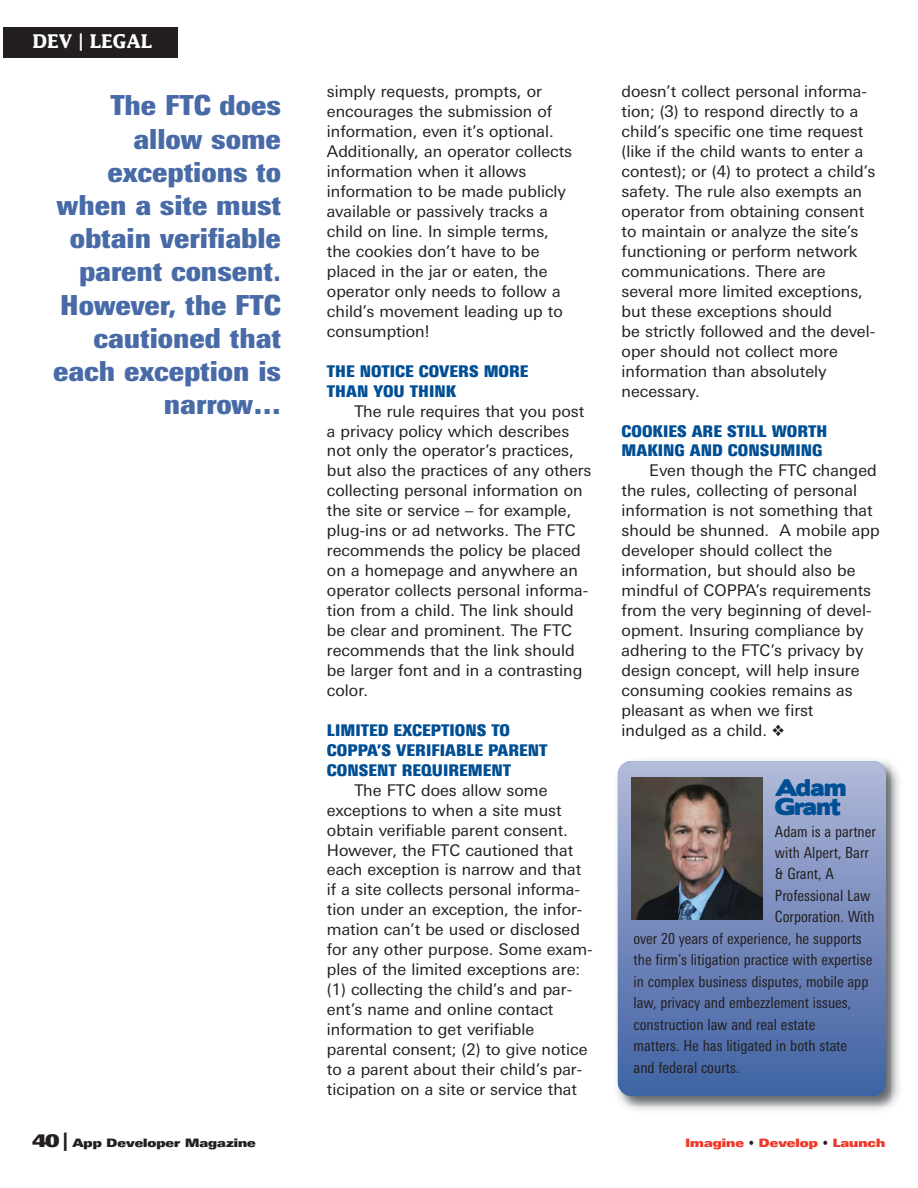
<style>
.page{position:relative;width:918px;height:1188px;background:#fff}
.page>*{position:absolute;margin:0;border:0;box-sizing:border-box;transform-origin:0 0}
.t1{font:900 condensed 27.6px/33.2px "Linotype Univers";color:#486aa7;text-align:right}
.t2{font:21.45px/19.2px "Boris Black Bloxx";letter-spacing:-.02em;color:#004e94}
.t3{font:700 18.9px "Lucida";color:#fff;scale:.92 1}
.t4{font:16.05px/20px "Linotype Univers Basic";color:#231f20}
.t5{font:900 condensed 16.05px/20px "Linotype Univers";color:#004e94}
.t6{font:condensed 15.3px "Linotype Univers";color:#231f20}
.t7{font:11.7px "Linotype Univers Extd X Black";color:#231f20;scale:.9 1}
.t8{font:11.7px "Linotype Univers Extd X Black";color:#ef3829;scale:.9 1}
.s1{font-size:17.55px}
.s2{font-size:18.45px}
.s3{color:#231f20}
</style>
<div class="page">
<div style="left:3px;top:28px;width:175px;height:30px;background:#231f20"></div>
<img style="left:617px;top:760px;width:283px;height:350px">
<div style="left:618px;top:761px;width:268px;height:335px;background:linear-gradient(to bottom,#b0b6d6,#3e61a2);border-radius:14px"></div>
<img style="left:632px;top:778px;width:131px;height:142px">
<p class="t3" style="left:33px;top:34px;width:131px">DEV | LEGAL</p>
<h1 class="t1" style="left:53px;top:91px;width:229px">The FTC does allow some exceptions to when a site must obtain verifiable parent consent.<br>However, the FTC cautioned that each exception is narrow…</h1>
<p class="t4" style="left:327px;top:82px;width:247px">simply requests, prompts, or encourages the submission of information, even it’s optional.<br>Additionally, an operator collects information when it allows information to be made publicly available or passively tracks a child on line. In simple terms, the cookies don’t have to be placed in the jar or eaten, the operator only needs to follow a child’s movement leading up to consumption!</p>
<p class="t5" style="left:327px;top:362px;width:203px">THE NOTICE COVERS MORE<br>THAN YOU THINK</p>
<p class="t4" style="left:327px;top:402px;width:266px;text-indent:28px">The rule requires that you post a privacy policy which describes not only the operator’s practices, but also the practices of any others collecting personal information on the site or service – for example, plug-ins or ad networks. The FTC recommends the policy be placed on a homepage and anywhere an operator collects personal informa&shy;tion from a child. The link should be clear and prominent. The FTC recommends that the link should be larger font and in a contrasting color.</p>
<p class="t5" style="left:327px;top:721px;width:222px">LIMITED EXCEPTIONS TO<br>COPPA’S VERIFIABLE PARENT<br>CONSENT REQUIREMENT</p>
<p class="t4" style="left:327px;top:781px;width:267px;text-indent:28px">The FTC does allow some exceptions to when a site must obtain verifiable parent consent.<br>However, the FTC cautioned that each exception is narrow and that if a site collects personal informa&shy;tion under an exception, the infor&shy;mation can’t be used or disclosed for any other purpose. Some exam&shy;ples of the limited exceptions are: (1) collecting the child’s and par&shy;ent’s name and online contact information to get verifiable parental consent; (2) to give notice to a parent about their child’s par&shy;ticipation on a site or service that</p>
<p class="t4" style="left:622px;top:82px;width:255px">doesn’t collect personal informa&shy;tion; (3) to respond directly to a child’s specific one time request (like if the child wants to enter a contest); or (4) to protect a child’s safety. The rule also exempts an operator from obtaining consent to maintain or analyze the site’s functioning or perform network communications. There are several more limited exceptions, but these exceptions should<br>be strictly followed and the devel&shy;oper should not collect more information than absolutely necessary.</p>
<p class="t5" style="left:622px;top:422px;width:207px">COOKIES ARE STILL WORTH<br>MAKING AND CONSUMING</p>
<p class="t4" style="left:622px;top:462px;width:260px;text-indent:28px">Even though the FTC changed the rules, collecting of personal information is not something that should be shunned. A mobile app developer should collect the information, but should also be mindful of COPPA’s requirements from the very beginning of devel&shy;opment. Insuring compliance by adhering to the FTC’s privacy by design concept, will help insure consuming cookies remains as pleasant as when we first indulged as a child. ❖</p>
<h2 class="t2" style="left:775px;top:779px;width:73px">Adam<br>Grant</h2>
<p class="t6" style="left:775px;top:825px;width:103px">Adam is a partner</p>
<p class="t6" style="left:775px;top:847px;width:96px">with Alpert, Barr</p>
<p class="t6" style="left:775px;top:868px;width:60px">&amp; Grant, A</p>
<p class="t6" style="left:775px;top:890px;width:97px">Professional Law</p>
<p class="t6" style="left:775px;top:911px;width:101px">Corporation. With</p>
<p class="t6" style="left:634px;top:933px;width:230px">over 20 years of experience, he supports</p>
<p class="t6" style="left:634px;top:954px;width:240px">the firm’s litigation practice with expertise</p>
<p class="t6" style="left:634px;top:976px;width:236px">in complex business disputes, mobile app</p>
<p class="t6" style="left:634px;top:997px;width:219px">law, privacy and embezzlement issues,</p>
<p class="t6" style="left:634px;top:1019px;width:183px">construction law and real estate</p>
<p class="t6" style="left:634px;top:1040px;width:215px">matters. He has litigated in both state</p>
<p class="t6" style="left:634px;top:1062px;width:107px">and federal courts.</p>
<p class="t7" style="left:32px;top:1136px;width:250px"><span class="s1">40</span> <span class="s2">|</span> App Developer Magazine</p>
<p class="t8" style="left:686px;top:1136px;width:223px">Imagine <span class="s3">•</span> Develop <span class="s3">•</span> Launch</p>
</div>
